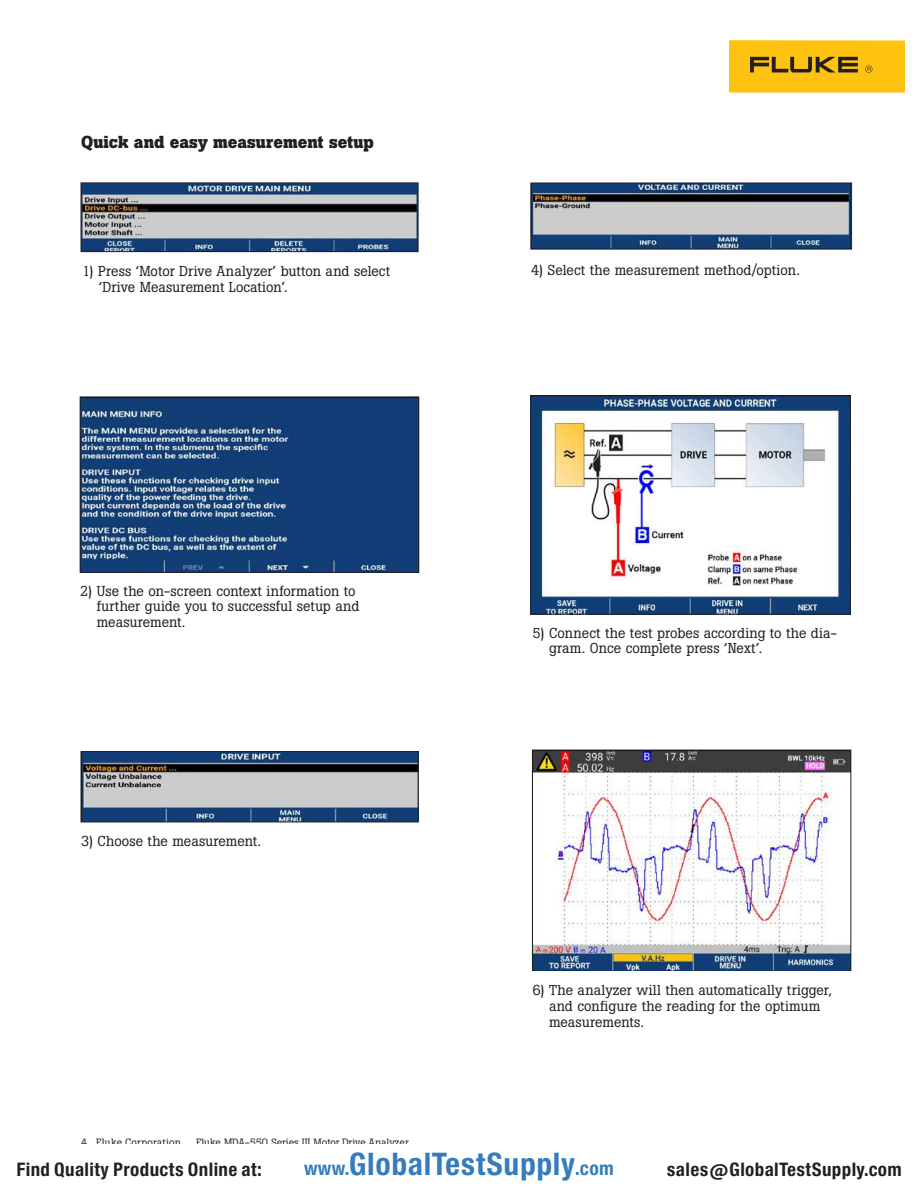
<style>
.page{position:relative;width:918px;height:1188px;background:#fff}
.page>*{position:absolute;margin:0;border:0;box-sizing:border-box;transform-origin:0 0}
.t1{font:29.7px "Europa Gro Nr 2 SBOP Bol Con";letter-spacing:.02em;color:#367bbc}
.t2{font:17.85px "Europa Gro Nr 2 SBOP Bol Con";letter-spacing:.02em;color:#231f20}
.t3{font:700 17.25px "Boton Pro";letter-spacing:.005em;color:#231f20}
.t4{font:14.25px/15.8px "Boton Pro";letter-spacing:.005em;color:#231f20}
.t5{font:10.5px "Boton Pro";color:#231f20}
.t6{font:10.5px "Boton Pro";letter-spacing:.02em;color:#231f20}
.s1{font-size:18.3px}
</style>
<div class="page">
<img style="left:83px;top:185px;width:334px;height:65px">
<div style="left:81px;top:183px;width:338px;height:69px;border:1px solid #231f20"></div>
<img style="left:83px;top:753px;width:334px;height:67px">
<div style="left:81px;top:751px;width:338px;height:71px;border:1px solid #231f20"></div>
<img style="left:532px;top:185px;width:318px;height:62px">
<div style="left:530px;top:183px;width:322px;height:66px;border:1px solid #231f20"></div>
<div style="left:730px;top:40px;width:174px;height:52px;background:#fec210"></div>
<svg style="left:750px;top:57px;width:108px;height:15px"></svg>
<svg style="left:865px;top:65px;width:7px;height:8px"></svg>
<img style="left:82px;top:399px;width:335px;height:172px">
<div style="left:80px;top:397px;width:339px;height:176px;border:1px solid #231f20"></div>
<img style="left:534px;top:752px;width:315px;height:217px">
<div style="left:532px;top:750px;width:319px;height:221px;border:1px solid #231f20"></div>
<img style="left:532px;top:397px;width:317px;height:216px">
<div style="left:530px;top:395px;width:321px;height:220px;border:1px solid #231f20"></div>
<p class="t3" style="left:81px;top:131px;width:294px">Quick and easy measurement setup</p>
<p class="t4" style="left:99px;top:263px;width:293px;text-indent:-16px">1) Press ‘Motor Drive Analyzer’ button and select ‘Drive Measurement Location’.</p>
<p class="t4" style="left:97px;top:583px;width:264px;text-indent:-17px">2) Use the on-screen context information to further guide you to successful setup and measurement.</p>
<p class="t4" style="left:81px;top:833px;width:182px">3) Choose the measurement.</p>
<p class="t6" style="left:81px;top:1136px;width:101px">4 Fluke Corporation</p>
<p class="t5" style="left:196px;top:1136px;width:214px">Fluke MDA-550 Series III Motor Drive Analyzer</p>
<p class="t4" style="left:531px;top:262px;width:270px">4) Select the measurement method/option.</p>
<p class="t4" style="left:549px;top:625px;width:289px;text-indent:-16px">5) Connect the test probes according to the dia&shy;gram. Once complete press ‘Next’.</p>
<p class="t4" style="left:549px;top:983px;width:285px;text-indent:-16px">6) The analyzer will then automatically trigger, and configure the reading for the optimum measurements.</p>
<p class="t2" style="left:16px;top:1159px;width:247px">Find Quality Products Online at:</p>
<h1 class="t1" style="left:304px;top:1147px;width:311px"><span class="s1">www.</span>GlobalTestSupply<span class="s1">.com</span></h1>
<p class="t2" style="left:667px;top:1159px;width:236px">sales@GlobalTestSupply.com</p>
</div>
